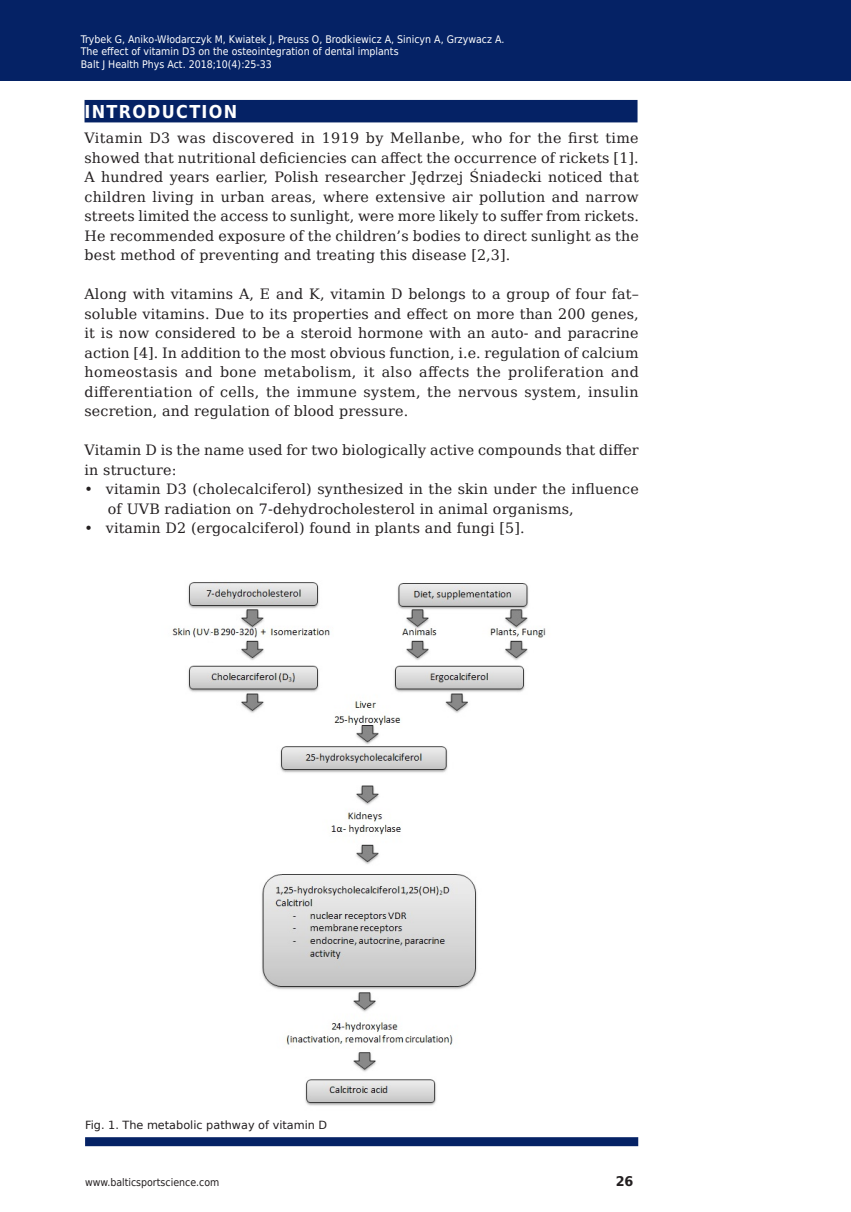
<style>
.page{position:relative;width:851px;height:1212px;background:#fff}
.page>*{position:absolute;margin:0;border:0;box-sizing:border-box;transform-origin:0 0}
.Subhead{font:700 17.85px "DejaVu Sans Condensed";letter-spacing:.07em;color:#fff}
.Body_Text{font:14.25px/19.5px "DejaVu Serif";letter-spacing:.01em;color:#231f20;text-align:justify}
.t1{font:700 13.35px "DejaVu Sans";color:#231f20;scale:.96 1}
.Figure{font:11.25px "DejaVu Sans";color:#231f20}
.t2{font:10.5px/12.6px "DejaVu Sans Condensed";color:#fff}
.t3{font:10.5px "DejaVu Sans";color:#fff}
.t4{font:10.5px "DejaVu Sans Condensed";color:#231f20}
</style>
<div class="page">
<div style="left:84px;top:100px;width:553px;height:22px;background:#052265"></div>
<div style="left:0;top:0;width:850px;height:80px;background:#052265"></div>
<div style="left:85px;top:1137px;width:553px;height:9px;background:#052265"></div>
<img style="left:172px;top:582px;width:374px;height:524px">
<p class="t2" style="left:81px;top:32px;width:425px">Trybek G, Aniko-Włodarczyk M, Kwiatek J, Preuss O, Brodkiewicz A, Sinicyn A, Grzywacz A.</p>
<p class="t2" style="left:81px;top:45px;width:319px">The effect of vitamin D3 on the osteointegration of dental implants</p>
<p class="t2" style="left:81px;top:57px;width:192px">Balt J Health Phys Act. 2018;10(4):25-33</p>
<p class="t2" style="left:87px;top:34px;width:341px">Szczesna-Kaczmarek A<br>Blood K+ concentration balance after prolonged submaximal exercise...</p>
<p class="t3" style="left:87px;top:57px;width:224px">Balt J Health Phys Act 2014; 1(1): 233-244</p>
<p class="Subhead" style="left:84px;top:97px;width:154px">INTRODUCTION</p>
<p class="Body_Text" style="left:84px;top:128px;width:556px">Vitamin D3 was discovered in 1919 by Mellanbe, who for the first time showed that nutritional deficiencies can affect the occurrence of rickets [1].<br>A hundred years earlier, Polish researcher Jędrzej Śniadecki noticed that children living in urban areas, where extensive air pollution and narrow streets limited the access to sunlight, were more likely to suffer from rickets.<br>He recommended exposure of the children’s bodies to direct sunlight as the best method of preventing and treating this disease [2,3].</p>
<p class="Body_Text" style="left:84px;top:284px;width:555px">Along with vitamins A, E and K, vitamin D belongs to a group of four fat– soluble vitamins. Due to its properties and effect on more than 200 genes, it is now considered to be a steroid hormone with an auto- and paracrine action [4]. In addition to the most obvious function, i.e. regulation of calcium homeostasis and bone metabolism, it also affects the proliferation and differentiation of cells, the immune system, the nervous system, insulin secretion, and regulation of blood pressure.</p>
<p class="Body_Text" style="left:84px;top:440px;width:555px">Vitamin D is the name used for two biologically active compounds that differ in structure:</p>
<p class="Body_Text" style="left:108px;top:479px;width:532px;text-indent:-23px">• vitamin D3 (cholecalciferol) synthesized in the skin under the influence of UVB radiation on 7-dehydrocholesterol in animal organisms,</p>
<p class="Body_Text" style="left:84px;top:518px;width:441px">• vitamin D2 (ergocalciferol) found in plants and fungi [5].</p>
<p class="Figure" style="left:85px;top:1115px;width:244px">Fig. 1. The metabolic pathway of vitamin D</p>
<p class="t4" style="left:85px;top:1174px;width:136px">www.balticsportscience.com</p>
<p class="t1" style="left:615px;top:1170px;width:20px">26</p>
</div>
